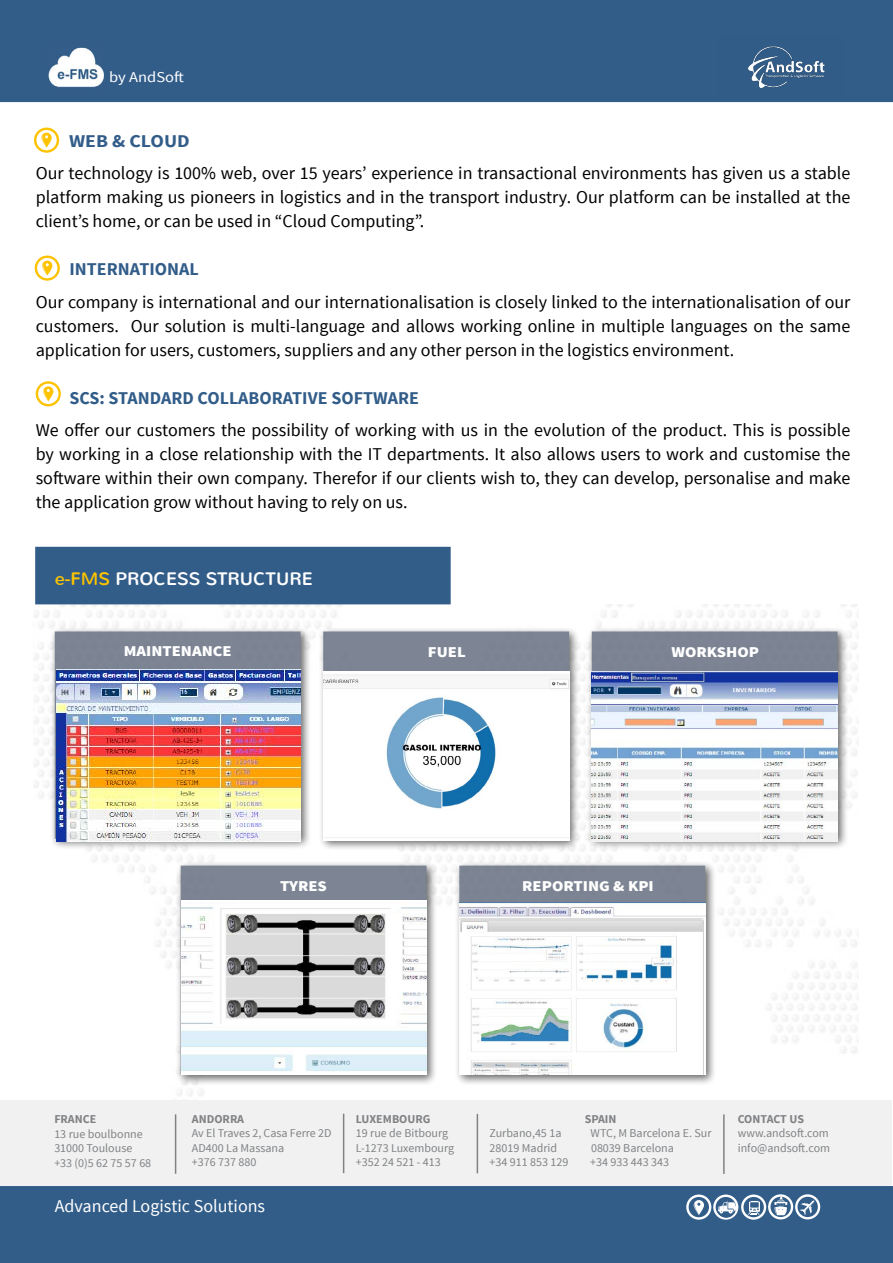
<style>
.page{position:relative;width:893px;height:1263px;background:#fff}
.page>*{position:absolute;margin:0;border:0;box-sizing:border-box;transform-origin:0 0}
.t1{font:18px/24px "Source Sans Pro";color:#000;text-align:justify}
.t2{font:700 18px "Source Sans Pro";color:#325d89}
.t3{font:18px "Source Sans Pro";color:#fff}
.t4{font:18px "Nunito";color:#fff}
.t5{font:700 18px "Source Sans Pro";color:#325d89;scale:1.1 1}
.t6{font:900 15px "Source Sans Pro";color:#fff;scale:1.1 1}
.t7{font:15px "Source Sans Pro";color:#fff;scale:1.1 1}
.t8{font:12px/14.4px "Source Sans Pro";color:#808285}
.t9{font:700 12px "Source Sans Pro";color:#808285}
.s1{color:#fdc300}
</style>
<div class="page">
<div style="left:0;top:1186px;width:893px;height:77px;background:#325d89"></div>
<svg style="left:34px;top:128px;width:25px;height:25px"></svg>
<svg style="left:35px;top:256px;width:25px;height:25px"></svg>
<svg style="left:36px;top:381px;width:25px;height:25px"></svg>
<div style="left:0;top:0;width:893px;height:102px;background:#325d89"></div>
<svg style="left:686px;top:1194px;width:134px;height:26px"></svg>
<img style="left:48px;top:48px;width:56px;height:40px">
<img style="left:719px;top:46px;width:123px;height:55px">
<div style="left:586px;top:626px;width:263px;height:224px;background:#000;opacity:.75"></div>
<div style="left:592px;top:631px;width:246px;height:208px;background:#7c8493;border:2px solid #5d677a"></div>
<div style="left:318px;top:626px;width:262px;height:226px;background:#000;opacity:.75"></div>
<div style="left:323px;top:631px;width:246px;height:209px;background:#7d8594;border:2px solid #5d677a"></div>
<div style="left:49px;top:626px;width:263px;height:224px;background:#000;opacity:.75"></div>
<div style="left:55px;top:631px;width:246px;height:208px;background:#7c8494;border:2px solid #5d677a"></div>
<div style="left:175px;top:860px;width:263px;height:226px;background:#000;opacity:.75"></div>
<div style="left:181px;top:866px;width:245px;height:208px;background:#7d8594"></div>
<div style="left:454px;top:860px;width:262px;height:226px;background:#000;opacity:.75"></div>
<div style="left:459px;top:866px;width:246px;height:208px;background:#7d8594"></div>
<img style="left:323px;top:672px;width:246px;height:169px">
<img style="left:592px;top:671px;width:246px;height:171px">
<img style="left:459px;top:902px;width:246px;height:172px">
<img style="left:182px;top:902px;width:244px;height:172px">
<img style="left:56px;top:669px;width:244px;height:173px">
<div style="left:35px;top:547px;width:416px;height:57px;background:#325d89"></div>
<div style="left:0;top:1101px;width:891px;height:85px;background:#f1f1f1"></div>
<hr style="left:477px;top:1114px;width:1px;height:59px;background:#808285">
<hr style="left:343px;top:1114px;width:1px;height:59px;background:#808285">
<hr style="left:175px;top:1114px;width:1px;height:60px;background:#808285">
<hr style="left:723px;top:1114px;width:2px;height:60px;background:#808285">
<p class="t7" style="left:109px;top:67px;width:70px">by AndSoft</p>
<p class="t5" style="left:69px;top:129px;width:111px">WEB &amp; CLOUD</p>
<p class="t1" style="left:36px;top:162px;width:816px">Our technology is 100% web, over 15 years’ experience in transactional environments has given us a stable platform making us pioneers in logistics and in the transport industry. Our platform can be installed at the client’s home, or can be used in “Cloud Computing”.</p>
<p class="t2" style="left:69px;top:258px;width:131px">INTERNATIONAL</p>
<p class="t1" style="left:36px;top:290px;width:816px">Our company is international and our internationalisation is closely linked to the internationalisation of our customers. Our solution is multi-language and allows working online in multiple languages on the same application for users, customers, suppliers and any other person in the logistics environment.</p>
<p class="t2" style="left:69px;top:386px;width:351px">SCS: STANDARD COLLABORATIVE SOFTWARE</p>
<p class="t1" style="left:36px;top:419px;width:816px">We offer our customers the possibility of working with us in the evolution of the product. This is possible by working in a close relationship with the IT departments. It also allows users to work and customise the software within their own company. Therefor if our clients wish to, they can develop, personalise and make the application grow without having to rely on us.</p>
<p class="t4" style="left:55px;top:567px;width:260px"><span class="s1">e-FMS</span> PROCESS STRUCTURE</p>
<p class="t6" style="left:124px;top:641px;width:100px">MAINTENANCE</p>
<p class="t6" style="left:428px;top:642px;width:36px">FUEL</p>
<p class="t6" style="left:671px;top:642px;width:81px">WORKSHOP</p>
<p class="t6" style="left:280px;top:876px;width:44px">TYRES</p>
<p class="t6" style="left:522px;top:876px;width:121px">REPORTING &amp; KPI</p>
<p class="t9" style="left:54px;top:1112px;width:43px">FRANCE</p>
<p class="t8" style="left:54px;top:1127px;width:98px">13 rue boulbonne<br>31000 Toulouse +33 (0)5 62 75 57 68</p>
<p class="t9" style="left:192px;top:1111px;width:54px">ANDORRA</p>
<p class="t8" style="left:192px;top:1126px;width:141px">Av El Traves 2, Casa Ferre 2D<br>AD400 La Massana<br>+376 737 880</p>
<p class="t3" style="left:55px;top:1195px;width:212px">Advanced Logistic Solutions</p>
<p class="t9" style="left:356px;top:1111px;width:76px">LUXEMBOURG</p>
<p class="t8" style="left:356px;top:1126px;width:100px">19 rue de Bitbourg<br>L-1273 Luxembourg +352 24 521 - 413</p>
<p class="t9" style="left:585px;top:1111px;width:33px">SPAIN</p>
<p class="t8" style="left:490px;top:1126px;width:73px">Zurbano,45 1a</p>
<p class="t8" style="left:591px;top:1126px;width:122px">WTC, M Barcelona E. Sur</p>
<p class="t8" style="left:490px;top:1141px;width:69px">28019 Madrid</p>
<p class="t8" style="left:591px;top:1141px;width:84px">08039 Barcelona</p>
<p class="t8" style="left:490px;top:1155px;width:80px">+34 911 853 129</p>
<p class="t8" style="left:590px;top:1155px;width:80px">+34 933 443 343</p>
<p class="t9" style="left:738px;top:1111px;width:68px">CONTACT US</p>
<p class="t8" style="left:738px;top:1126px;width:94px">www.andsoft.com info@andsoft.com</p>
</div>
